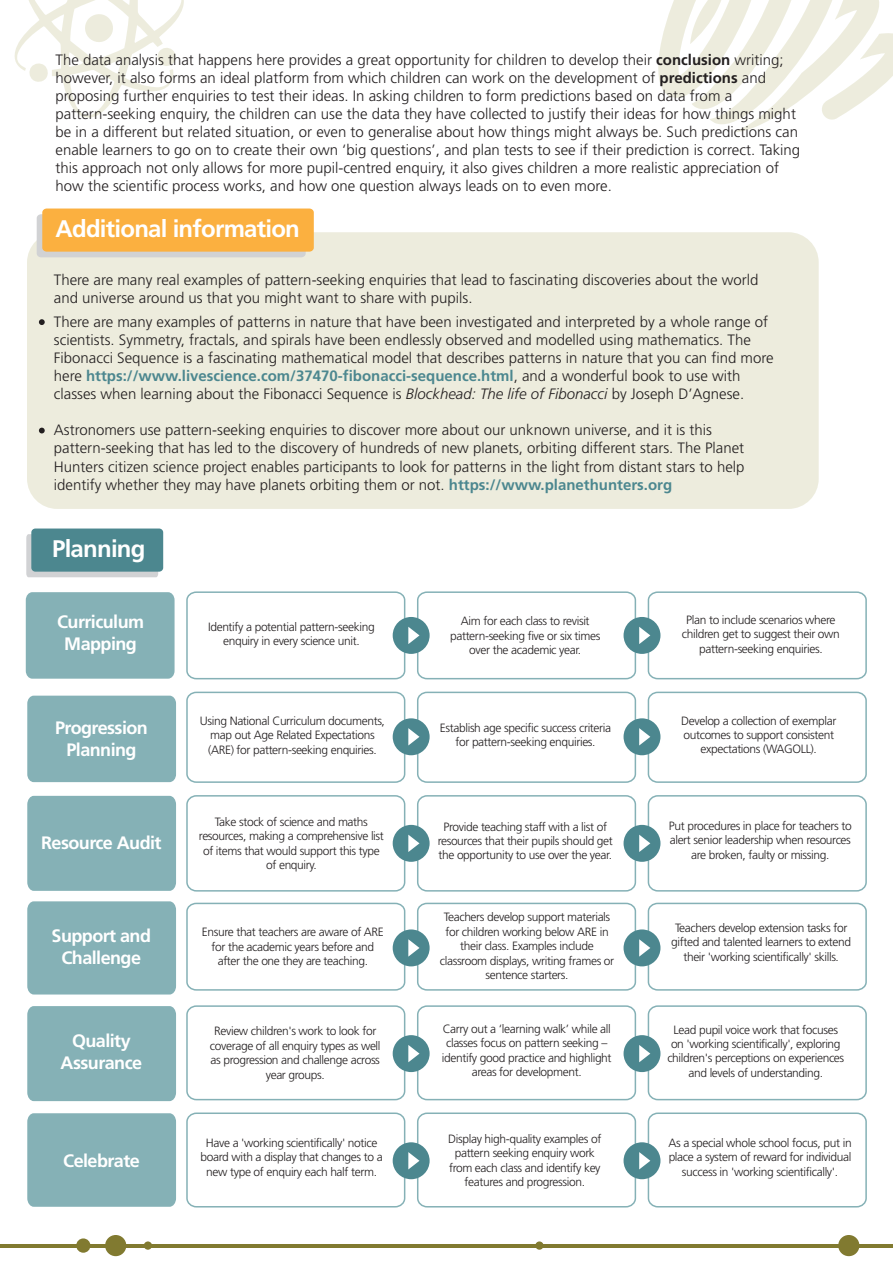
<style>
.page{position:relative;width:893px;height:1263px;background:#fff}
.page>*{position:absolute;margin:0;border:0;box-sizing:border-box;transform-origin:0 0}
.t1{font:700 24px "Frutiger";letter-spacing:-.03em;color:#fff}
.t2{font:700 18px/21.6px "Frutiger";letter-spacing:-.03em;color:#fff;text-align:center}
.t3{font:300 15px/18px "Frutiger";color:#231f20}
.t4{font:300 12px/14.4px "Frutiger";letter-spacing:-.03em;color:#231f20;text-align:center}
.s1{font-weight:700}
.s2{font-weight:700;color:#4c878f}
.s3{font-style:italic}
</style>
<div class="page">
<svg style="left:658px;top:0;width:235px;height:132px"></svg>
<svg style="left:26px;top:534px;width:132px;height:43px"></svg>
<hr style="left:0;top:1244px;width:893px;height:3px;background:#817a30">
<svg style="left:15px;top:0;width:169px;height:118px"></svg>
<div style="left:26px;top:592px;width:149px;height:87px;background:#85b1b6"></div>
<div style="left:27px;top:696px;width:149px;height:86px;background:#85b1b6"></div>
<div style="left:27px;top:796px;width:149px;height:95px;background:#85b1b6"></div>
<div style="left:27px;top:901px;width:149px;height:93px;background:#85b1b6"></div>
<div style="left:27px;top:1006px;width:149px;height:95px;background:#85b1b6"></div>
<div style="left:27px;top:1113px;width:149px;height:94px;background:#85b1b6"></div>
<div style="left:27px;top:232px;width:792px;height:277px;background:#edecdd;border-radius:30px"></div>
<div style="left:37px;top:214px;width:269px;height:43px;background:#d1d2d4;border-radius:4px"></div>
<div style="left:42px;top:208px;width:272px;height:44px;background:#fbb040;border-radius:4px"></div>
<div style="left:31px;top:528px;width:132px;height:44px;background:#4c878f;border-radius:4px"></div>
<div style="left:186px;top:795px;width:219px;height:96px;border:2px solid #85b1b6;border-radius:9px"></div>
<div style="left:417px;top:795px;width:219px;height:96px;border:2px solid #85b1b6;border-radius:9px"></div>
<div style="left:648px;top:795px;width:219px;height:96px;border:2px solid #85b1b6;border-radius:9px"></div>
<div style="left:186px;top:1005px;width:219px;height:95px;border:2px solid #85b1b6;border-radius:9px"></div>
<div style="left:417px;top:1005px;width:219px;height:95px;border:2px solid #85b1b6;border-radius:9px"></div>
<div style="left:648px;top:1005px;width:219px;height:95px;border:2px solid #85b1b6;border-radius:9px"></div>
<div style="left:186px;top:1112px;width:219px;height:95px;border:2px solid #85b1b6;border-radius:9px"></div>
<div style="left:417px;top:1112px;width:219px;height:95px;border:2px solid #85b1b6;border-radius:9px"></div>
<div style="left:648px;top:1112px;width:219px;height:95px;border:2px solid #85b1b6;border-radius:9px"></div>
<svg style="left:186px;top:591px;width:681px;height:89px"></svg>
<svg style="left:186px;top:691px;width:681px;height:92px"></svg>
<div style="left:393px;top:825px;width:37px;height:37px;background:#4c878f;border-radius:50%"></div>
<svg style="left:408px;top:835px;width:11px;height:17px"></svg>
<div style="left:624px;top:825px;width:36px;height:37px;background:#4c878f;border-radius:50%"></div>
<svg style="left:639px;top:835px;width:11px;height:17px"></svg>
<svg style="left:186px;top:902px;width:681px;height:89px"></svg>
<div style="left:393px;top:1035px;width:37px;height:37px;background:#4c878f;border-radius:50%"></div>
<svg style="left:408px;top:1045px;width:11px;height:17px"></svg>
<div style="left:624px;top:1035px;width:36px;height:37px;background:#4c878f;border-radius:50%"></div>
<svg style="left:639px;top:1045px;width:11px;height:17px"></svg>
<div style="left:393px;top:1142px;width:37px;height:37px;background:#4c878f;border-radius:50%"></div>
<svg style="left:408px;top:1152px;width:11px;height:17px"></svg>
<div style="left:624px;top:1142px;width:36px;height:37px;background:#4c878f;border-radius:50%"></div>
<svg style="left:639px;top:1152px;width:11px;height:17px"></svg>
<div style="left:105px;top:1235px;width:21px;height:21px;background:#817a30;border-radius:50%"></div>
<div style="left:838px;top:1235px;width:21px;height:21px;background:#817a30;border-radius:50%"></div>
<div style="left:535px;top:1241px;width:9px;height:9px;background:#817a30;border-radius:50%"></div>
<div style="left:76px;top:1238px;width:14px;height:15px;background:#817a30;border-radius:50%"></div>
<div style="left:144px;top:1241px;width:8px;height:9px;background:#817a30;border-radius:50%"></div>
<svg style="left:39px;top:319px;width:6px;height:6px"></svg>
<svg style="left:39px;top:428px;width:6px;height:5px"></svg>
<p class="t3" style="left:56px;top:51px;width:746px">The data analysis that happens here provides a great opportunity for children to develop their <span class="s1">conclusion</span> writing; however, it also forms an ideal platform from which children can work on the development of <span class="s1">predictions</span> and proposing further enquiries to test their ideas. In asking children to form predictions based on data from a pattern-seeking enquiry, the children can use the data they have collected to justify their ideas for how things might be in a different but related situation, or even to generalise about how things might always be. Such predictions can enable learners to go on to create their own ‘big questions’, and plan tests to see if their prediction is correct. Taking this approach not only allows for more pupil-centred enquiry, it also gives children a more realistic appreciation of how the scientific process works, and how one question always leads on to even more.</p>
<h1 class="t1" style="left:56px;top:215px;width:246px">Additional information</h1>
<p class="t3" style="left:54px;top:271px;width:706px">There are many real examples of pattern-seeking enquiries that lead to fascinating discoveries about the world and universe around us that you might want to share with pupils.</p>
<p class="t3" style="left:54px;top:313px;width:721px">There are many examples of patterns in nature that have been investigated and interpreted by a whole range of scientists. Symmetry, fractals, and spirals have been endlessly observed and modelled using mathematics. The Fibonacci Sequence is a fascinating mathematical model that describes patterns in nature that you can find more here <span class="s2">https://www.livescience.com/37470-fibonacci-sequence.html</span>, and a wonderful book to use with classes when learning about the Fibonacci Sequence is <span class="s3">Blockhead: The life of Fibonacci</span> by Joseph D’Agnese.</p>
<p class="t3" style="left:54px;top:421px;width:692px">Astronomers use pattern-seeking enquiries to discover more about our unknown universe, and it is this pattern-seeking that has led to the discovery of hundreds of new planets, orbiting different stars. The Planet Hunters citizen science project enables participants to look for patterns in the light from distant stars to help identify whether they may have planets orbiting them or not. <span class="s2">https://www.planethunters.org</span></p>
<h1 class="t1" style="left:52px;top:535px;width:95px">Planning</h1>
<p class="t2" style="left:57px;top:611px;width:88px">Curriculum<br>Mapping</p>
<p class="t2" style="left:55px;top:717px;width:94px">Progression<br>Planning</p>
<p class="t2" style="left:41px;top:832px;width:122px">Resource Audit</p>
<p class="t2" style="left:52px;top:925px;width:101px">Support and<br>Challenge</p>
<p class="t2" style="left:61px;top:1030px;width:83px">Quality<br>Assurance</p>
<p class="t2" style="left:63px;top:1149px;width:78px">Celebrate</p>
<p class="t4" style="left:208px;top:619px;width:168px">Identify a potential pattern-seeking enquiry in every science unit.</p>
<p class="t4" style="left:450px;top:614px;width:152px">Aim for each class to revisit pattern-seeking five or six times over the academic year.</p>
<p class="t4" style="left:682px;top:612px;width:159px">Plan to include scenarios where children get to suggest their own pattern-seeking enquiries.</p>
<p class="t4" style="left:200px;top:713px;width:187px">Using National Curriculum documents, map out Age Related Expectations (ARE) for pattern-seeking enquiries.</p>
<p class="t4" style="left:199px;top:814px;width:186px">Take stock of science and maths resources, making a comprehensive list of items that would support this type of enquiry.</p>
<p class="t4" style="left:202px;top:925px;width:183px">Ensure that teachers are aware of ARE for the academic years before and after the one they are teaching.</p>
<p class="t4" style="left:210px;top:1024px;width:172px">Review children's work to look for coverage of all enquiry types as well as progression and challenge across year groups.</p>
<p class="t4" style="left:440px;top:720px;width:173px">Establish age specific success criteria for pattern-seeking enquiries.</p>
<p class="t4" style="left:681px;top:713px;width:157px">Develop a collection of exemplar outcomes to support consistent expectations (WAGOLL).</p>
<p class="t4" style="left:438px;top:819px;width:177px">Provide teaching staff with a list of resources that their pupils should get the opportunity to use over the year.</p>
<p class="t4" style="left:669px;top:818px;width:184px">Put procedures in place for teachers to alert senior leadership when resources are broken, faulty or missing.</p>
<p class="t4" style="left:440px;top:910px;width:176px">Teachers develop support materials for children working below ARE in their class. Examples include classroom displays, writing frames or sentence starters.</p>
<p class="t4" style="left:442px;top:1022px;width:171px">Carry out a ‘learning walk’ while all classes focus on pattern seeking – identify good practice and highlight areas for development.</p>
<p class="t4" style="left:671px;top:921px;width:181px">Teachers develop extension tasks for gifted and talented learners to extend their 'working scientifically' skills.</p>
<p class="t4" style="left:667px;top:1022px;width:178px">Lead pupil voice work that focuses on 'working scientifically', exploring children's perceptions on experiences and levels of understanding.</p>
<p class="t4" style="left:201px;top:1135px;width:184px">Have a 'working scientifically' notice board with a display that changes to a new type of enquiry each half term.</p>
<p class="t4" style="left:448px;top:1131px;width:155px">Display high-quality examples of pattern seeking enquiry work from each class and identify key features and progression.</p>
<p class="t4" style="left:668px;top:1135px;width:185px">As a special whole school focus, put in place a system of reward for individual success in 'working scientifically'.</p>
</div>
